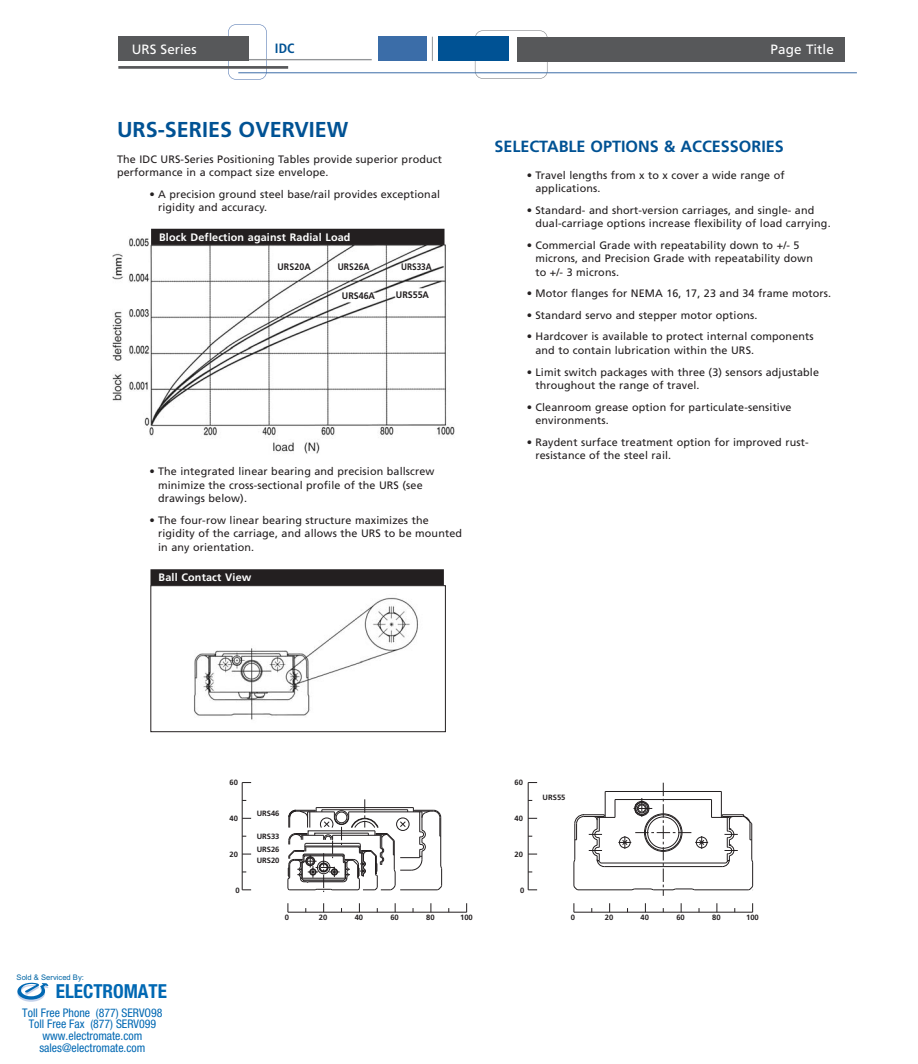
<style>
.page{position:relative;width:918px;height:1064px;background:#fff}
.page>*{position:absolute;margin:0;border:0;box-sizing:border-box;transform-origin:0 0}
.t1{font:700 21.6px "Frutiger";color:#005294}
.t2{font:700 condensed 19.35px "Helvetica Neue";color:#0168b3}
.t3{font:700 16.2px "Frutiger";color:#005294}
.t4{font:13.5px "Frutiger";color:#fff}
.t5{font:700 condensed 13.5px "Frutiger";color:#005294}
.t6{font:condensed 11.85px/11.9px "Helvetica Neue";color:#0168b3;text-align:center}
.t7{font:10.8px/13.5px "Frutiger";letter-spacing:.01em;color:#231f20}
.t8{font:700 10.8px "Frutiger";letter-spacing:.015em;color:#fff}
.t9{font:700 9.45px "Frutiger";color:#231f20;scale:.95 1}
.t10{font:700 9.45px "Frutiger";color:#231f20;scale:.93 1}
.t11{font:700 9.45px "Frutiger";color:#231f20;scale:.9 1}
.t12{font:700 9.45px "Frutiger";color:#231f20;scale:.88 1}
.t13{font:700 7.65px/12.1px "Frutiger";color:#231f20}
.t14{font:7.65px "Arial";color:#0065a4}
</style>
<div class="page">
<div style="left:475px;top:30px;width:73px;height:49px;border:1px solid #939598;border-radius:8px"></div>
<div style="left:228px;top:24px;width:39px;height:56px;border:1px solid #7491c0;border-radius:8px"></div>
<hr style="left:238px;top:72px;width:619px;height:1px;background:#3b6da8">
<hr style="left:118px;top:66px;width:170px;height:3px;background:#57585a">
<hr style="left:235px;top:59px;width:137px;height:1px;background:#939598">
<div style="left:378px;top:36px;width:49px;height:25px;background:#3b6da8"></div>
<div style="left:439px;top:36px;width:70px;height:25px;background:#005294"></div>
<svg style="left:432px;top:37px;width:1px;height:24px"></svg>
<div style="left:118px;top:36px;width:131px;height:25px;background:#57585a"></div>
<div style="left:517px;top:37px;width:328px;height:24px;background:#57585a"></div>
<hr style="left:528px;top:782px;width:1px;height:108px;background:#231f20">
<hr style="left:574px;top:912px;width:179px;height:1px;background:#231f20">
<hr style="left:242px;top:782px;width:1px;height:108px;background:#231f20">
<hr style="left:288px;top:912px;width:179px;height:1px;background:#231f20">
<svg style="left:287px;top:799px;width:155px;height:93px"></svg>
<svg style="left:573px;top:783px;width:180px;height:113px"></svg>
<img style="left:112px;top:228px;width:343px;height:226px">
<div style="left:151px;top:229px;width:294px;height:16px;background:#231f20"></div>
<img style="left:169px;top:597px;width:273px;height:136px">
<div style="left:150px;top:569px;width:294px;height:16px;background:#231f20"></div>
<div style="left:150px;top:585px;width:296px;height:147px;border:1px solid #231f20"></div>
<svg style="left:17px;top:982px;width:31px;height:20px"></svg>
<p class="t5" style="left:275px;top:43px;width:21px">IDC</p>
<p class="t4" style="left:132px;top:44px;width:66px">URS Series</p>
<p class="t4" style="left:771px;top:44px;width:65px">Page Title</p>
<h1 class="t1" style="left:117px;top:121px;width:233px">URS-SERIES OVERVIEW</h1>
<p class="t7" style="left:117px;top:153px;width:326px">The IDC URS-Series Positioning Tables provide superior product performance in a compact size envelope.</p>
<p class="t7" style="left:158px;top:188px;width:284px;text-indent:-9px">• A precision ground steel base/rail provides exceptional rigidity and accuracy.</p>
<p class="t8" style="left:159px;top:233px;width:193px">Block Deflection against Radial Load</p>
<p class="t10" style="left:277px;top:263px;width:37px">URS20A</p>
<p class="t11" style="left:338px;top:263px;width:37px">URS26A</p>
<p class="t12" style="left:401px;top:263px;width:37px">URS33A</p>
<p class="t9" style="left:342px;top:292px;width:36px">URS46A</p>
<p class="t9" style="left:396px;top:291px;width:36px">URS55A</p>
<p class="t7" style="left:158px;top:466px;width:278px;text-indent:-9px">• The integrated linear bearing and precision ballscrew minimize the cross-sectional profile of the URS (see drawings below).</p>
<p class="t7" style="left:158px;top:514px;width:305px;text-indent:-9px">• The four-row linear bearing structure maximizes the rigidity of the carriage, and allows the URS to be mounted in any orientation.</p>
<p class="t8" style="left:159px;top:573px;width:94px">Ball Contact View</p>
<h3 class="t3" style="left:494px;top:140px;width:291px">SELECTABLE OPTIONS &amp; ACCESSORIES</h3>
<p class="t7" style="left:535px;top:169px;width:251px;text-indent:-9px">• Travel lengths from x to x cover a wide range of applications.</p>
<p class="t7" style="left:535px;top:204px;width:297px;text-indent:-9px">• Standard- and short-version carriages, and single- and dual-carriage options increase flexibility of load carrying.</p>
<p class="t7" style="left:535px;top:239px;width:279px;text-indent:-9px">• Commercial Grade with repeatability down to +/- 5 microns, and Precision Grade with repeatability down to +/- 3 microns.</p>
<p class="t7" style="left:527px;top:288px;width:306px">• Motor flanges for NEMA 16, 17, 23 and 34 frame motors.</p>
<p class="t7" style="left:527px;top:309px;width:232px">• Standard servo and stepper motor options.</p>
<p class="t7" style="left:535px;top:331px;width:280px;text-indent:-9px">• Hardcover is available to protect internal components and to contain lubrication within the URS.</p>
<p class="t7" style="left:535px;top:366px;width:285px;text-indent:-9px">• Limit switch packages with three (3) sensors adjustable throughout the range of travel.</p>
<p class="t7" style="left:535px;top:401px;width:258px;text-indent:-9px">• Cleanroom grease option for particulate-sensitive environments.</p>
<p class="t7" style="left:535px;top:436px;width:275px;text-indent:-9px">• Raydent surface treatment option for improved rust&shy;resistance of the steel rail.</p>
<p class="t14" style="left:17px;top:973px;width:69px">Sold &amp; Serviced By:</p>
<h2 class="t2" style="left:56px;top:980px;width:113px">ELECTROMATE</h2>
<p class="t6" style="left:22px;top:1006px;width:142px">Toll Free Phone (877) SERVO98<br>Toll Free Fax (877) SERV099 www.electromate.com sales@electromate.com</p>
<p class="t13" style="left:230px;top:777px;width:10px">60</p>
<p class="t13" style="left:230px;top:813px;width:10px">40</p>
<p class="t13" style="left:230px;top:849px;width:10px">20</p>
<p class="t13" style="left:235px;top:884px;width:6px">0</p>
<p class="t13" style="left:257px;top:808px;width:24px">URS46</p>
<p class="t13" style="left:257px;top:831px;width:24px">URS33<br>URS26</p>
<p class="t13" style="left:257px;top:854px;width:24px">URS20</p>
<p class="t13" style="left:285px;top:912px;width:6px">0</p>
<p class="t13" style="left:319px;top:912px;width:10px">20</p>
<p class="t13" style="left:355px;top:912px;width:10px">40</p>
<p class="t13" style="left:390px;top:912px;width:10px">60</p>
<p class="t13" style="left:426px;top:912px;width:10px">80</p>
<p class="t13" style="left:460px;top:912px;width:14px">100</p>
<p class="t13" style="left:515px;top:777px;width:10px">60</p>
<p class="t13" style="left:515px;top:813px;width:10px">40</p>
<p class="t13" style="left:515px;top:849px;width:10px">20</p>
<p class="t13" style="left:520px;top:884px;width:6px">0</p>
<p class="t13" style="left:543px;top:792px;width:24px">URS55</p>
<p class="t13" style="left:571px;top:912px;width:6px">0</p>
<p class="t13" style="left:605px;top:912px;width:10px">20</p>
<p class="t13" style="left:641px;top:912px;width:10px">40</p>
<p class="t13" style="left:746px;top:912px;width:14px">100</p>
<p class="t13" style="left:676px;top:912px;width:10px">60</p>
<p class="t13" style="left:712px;top:912px;width:10px">80</p>
</div>
